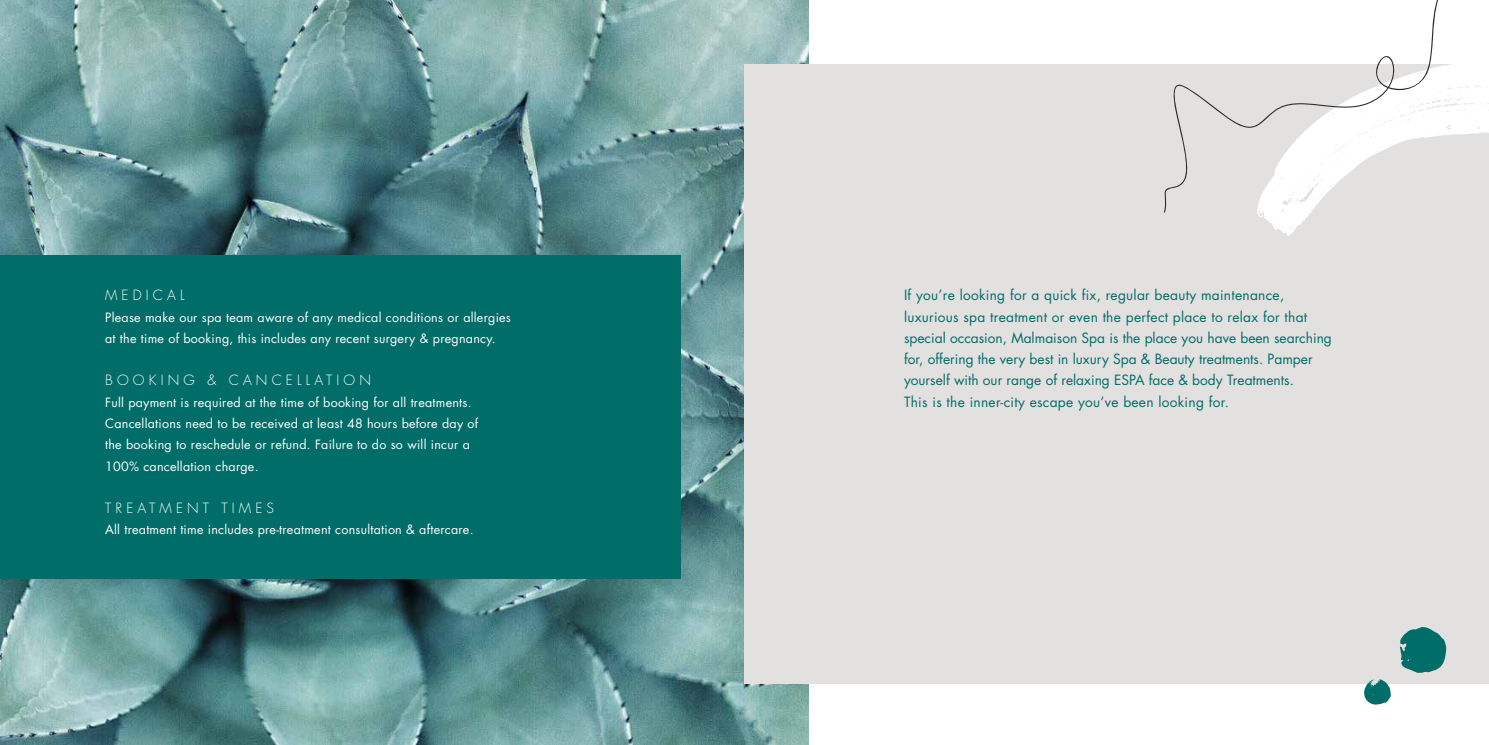
<style>
.page{position:relative;width:1489px;height:745px;background:#fff}
.page>*{position:absolute;margin:0;border:0;box-sizing:border-box;transform-origin:0 0}
.t1{font:13.75px/21.2px "Futura TR";color:#006d68}
.t2{font:300 13.75px "Futura TR";letter-spacing:.3em;color:#fff}
.t3{font:12.5px/21.2px "Futura TR";letter-spacing:.02em;color:#fff}
</style>
<div class="page">
<img style="left:0;top:0;width:808px;height:744px">
<div style="left:744px;top:64px;width:744px;height:618px;background:#e3e0e0"></div>
<svg style="left:1257px;top:64px;width:231px;height:172px"></svg>
<svg style="left:1164px;top:0;width:273px;height:212px"></svg>
<div style="left:0;top:254px;width:680px;height:324px;background:#006d68"></div>
<svg style="left:1399px;top:627px;width:47px;height:45px"></svg>
<svg style="left:1363px;top:679px;width:27px;height:25px"></svg>
<p class="t2" style="left:105px;top:287px;width:81px">MEDICAL</p>
<p class="t3" style="left:105px;top:306px;width:407px">Please make our spa team aware of any medical conditions or allergies at the time of booking, this includes any recent surgery &amp; pregnancy.</p>
<p class="t2" style="left:105px;top:372px;width:267px">BOOKING &amp; CANCELLATION</p>
<p class="t3" style="left:105px;top:391px;width:374px">Full payment is required at the time of booking for all treatments.<br>Cancellations need to be received at least 48 hours before day of the booking to reschedule or refund. Failure to do so will incur a 100% cancellation charge.</p>
<p class="t2" style="left:105px;top:499px;width:170px">TREATMENT TIMES</p>
<p class="t3" style="left:105px;top:519px;width:370px">All treatment time includes pre-treatment consultation &amp; aftercare.</p>
<p class="t1" style="left:904px;top:284px;width:429px">If you’re looking for a quick fix, regular beauty maintenance, luxurious spa treatment or even the perfect place to relax for that special occasion, Malmaison Spa is the place you have been searching for, offering the very best in luxury Spa &amp; Beauty treatments. Pamper yourself with our range of relaxing ESPA face &amp; body Treatments.<br>This is the inner-city escape you’ve been looking for.</p>
</div>
